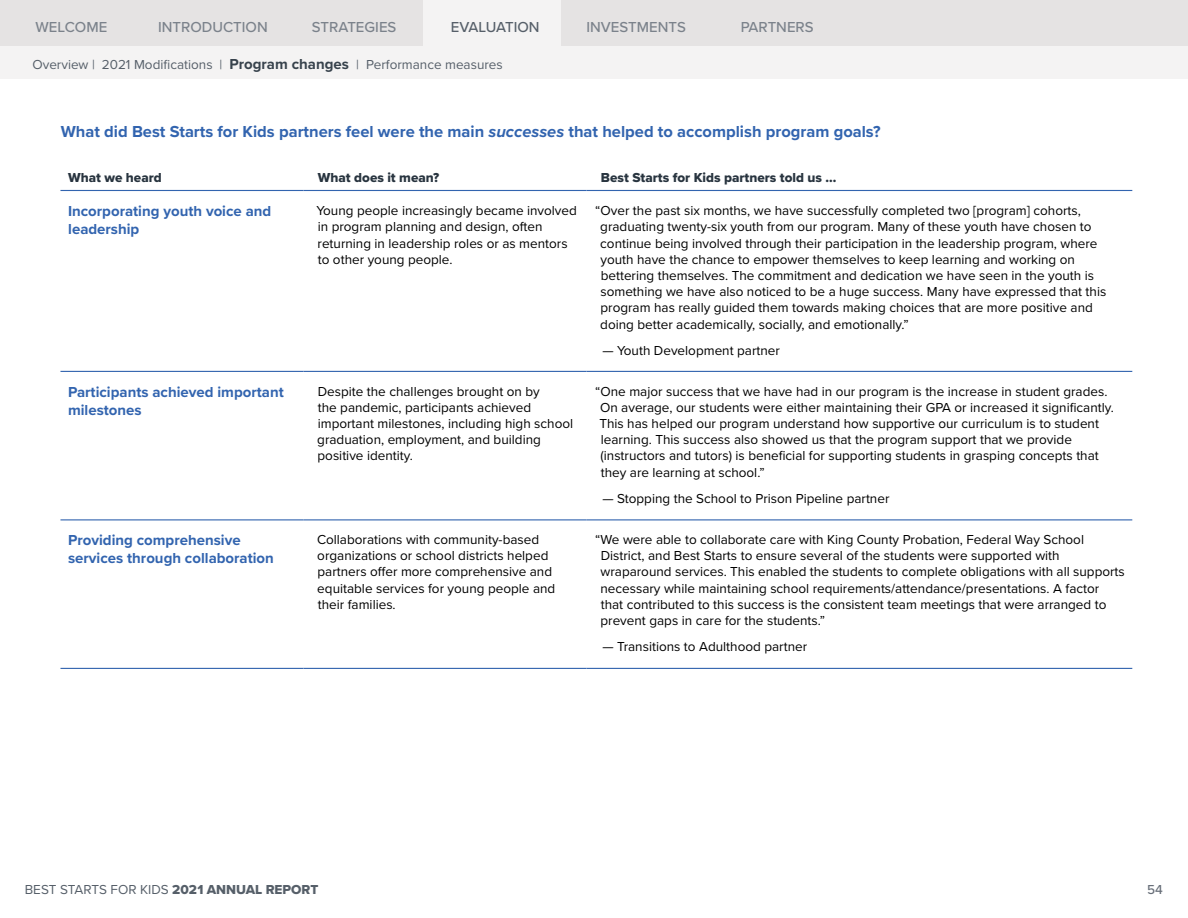
<style>
.page{position:relative;width:1188px;height:918px;background:#fff}
.page>*{position:absolute;margin:0;border:0;box-sizing:border-box;transform-origin:0 0}
.t1{font:700 16.5px "Proxima Nova";color:#3264af}
.t2{font:700 15px/18px "Proxima Nova";color:#3264af}
.t3{font:500 15px "Proxima Nova";color:#7b828b}
.t4{font:500 15px "Proxima Nova";color:#565f69}
.t5{font:13.5px/16.2px "Proxima Nova";color:#000}
.t6{font:13.5px "Proxima Nova";color:#565f69}
.t7{font:13.5px "Proxima Nova Extrabld";color:#28343f}
.t8{font:500 13.5px "Proxima Nova";color:#686f79}
.s1{font-weight:700;font-size:15px;color:#37424c}
.s2{font-style:italic}
.s3{font-family:"Proxima Nova Extrabld"}
</style>
<div class="page">
<hr style="left:60px;top:371px;width:243px;height:1px;background:#3264af">
<hr style="left:303px;top:371px;width:283px;height:1px;background:#3264af">
<hr style="left:586px;top:371px;width:546px;height:1px;background:#3264af">
<hr style="left:60px;top:519px;width:243px;height:1px;background:#3264af">
<hr style="left:303px;top:519px;width:283px;height:1px;background:#3264af">
<hr style="left:586px;top:519px;width:546px;height:1px;background:#3264af">
<hr style="left:60px;top:668px;width:243px;height:1px;background:#3264af">
<hr style="left:303px;top:668px;width:283px;height:1px;background:#3264af">
<hr style="left:586px;top:668px;width:546px;height:1px;background:#3264af">
<hr style="left:60px;top:190px;width:243px;height:1px;background:#3264af">
<hr style="left:303px;top:190px;width:283px;height:1px;background:#3264af">
<hr style="left:586px;top:190px;width:546px;height:1px;background:#3264af">
<div style="left:0;top:0;width:1188px;height:79px;background:#f4f3f3"></div>
<div style="left:0;top:0;width:1188px;height:46px;background:#e5e3e3"></div>
<div style="left:423px;top:0;width:138px;height:46px;background:#f4f3f3"></div>
<p class="t3" style="left:36px;top:16px;width:73px">WELCOME</p>
<p class="t3" style="left:158px;top:16px;width:111px">INTRODUCTION</p>
<p class="t3" style="left:312px;top:16px;width:86px">STRATEGIES</p>
<p class="t4" style="left:451px;top:16px;width:90px">EVALUATION</p>
<p class="t3" style="left:587px;top:16px;width:101px">INVESTMENTS</p>
<p class="t3" style="left:741px;top:16px;width:74px">PARTNERS</p>
<p class="t6" style="left:32px;top:54px;width:472px">Overview | 2021 Modifications | <span class="s1">Program changes</span> | Performance measures</p>
<p class="t1" style="left:61px;top:119px;width:822px">What did Best Starts for Kids partners feel were the main <span class="s2">successes</span> that helped to accomplish program goals?</p>
<p class="t7" style="left:68px;top:167px;width:95px">What we heard</p>
<p class="t7" style="left:318px;top:167px;width:123px">What does it mean?</p>
<p class="t7" style="left:601px;top:167px;width:237px">Best Starts for Kids partners told us ...</p>
<p class="t2" style="left:68px;top:202px;width:205px">Incorporating youth voice and leadership</p>
<p class="t5" style="left:316px;top:202px;width:262px">Young people increasingly became involved in program planning and design, often returning in leadership roles or as mentors to other young people.</p>
<p class="t5" style="left:600px;top:202px;width:508px;text-indent:-5px">“Over the past six months, we have successfully completed two [program] cohorts, graduating twenty-six youth from our program. Many of these youth have chosen to continue being involved through their participation in the leadership program, where youth have the chance to empower themselves to keep learning and working on bettering themselves. The commitment and dedication we have seen in the youth is something we have also noticed to be a huge success. Many have expressed that this program has really guided them towards making choices that are more positive and doing better academically, socially, and emotionally.”</p>
<p class="t5" style="left:602px;top:342px;width:179px"><span class="s2">—</span> Youth Development partner</p>
<p class="t2" style="left:68px;top:382px;width:217px">Participants achieved important milestones</p>
<p class="t5" style="left:317px;top:382px;width:257px">Despite the challenges brought on by<br>the pandemic, participants achieved important milestones, including high school graduation, employment, and building positive identity.</p>
<p class="t5" style="left:599px;top:382px;width:516px;text-indent:-4px">“One major success that we have had in our program is the increase in student grades.<br>On average, our students were either maintaining their GPA or increased it significantly.<br>This has helped our program understand how supportive our curriculum is to student learning. This success also showed us that the program support that we provide (instructors and tutors) is beneficial for supporting students in grasping concepts that they are learning at school.”</p>
<p class="t5" style="left:602px;top:490px;width:289px"><span class="s2">—</span> Stopping the School to Prison Pipeline partner</p>
<p class="t2" style="left:68px;top:531px;width:207px">Providing comprehensive services through collaboration</p>
<p class="t5" style="left:317px;top:531px;width:240px">Collaborations with community-based organizations or school districts helped partners offer more comprehensive and equitable services for young people and their families.</p>
<p class="t5" style="left:601px;top:531px;width:526px;text-indent:-5px">“We were able to collaborate care with King County Probation, Federal Way School District, and Best Starts to ensure several of the students were supported with wraparound services. This enabled the students to complete obligations with all supports necessary while maintaining school requirements/attendance/presentations. A factor that contributed to this success is the consistent team meetings that were arranged to prevent gaps in care for the students.”</p>
<p class="t5" style="left:602px;top:638px;width:206px"><span class="s2">—</span> Transitions to Adulthood partner</p>
<p class="t6" style="left:25px;top:880px;width:295px">BEST STARTS FOR KIDS <span class="s3">2021 ANNUAL REPORT</span></p>
<p class="t8" style="left:1147px;top:880px;width:17px">54</p>
</div>
